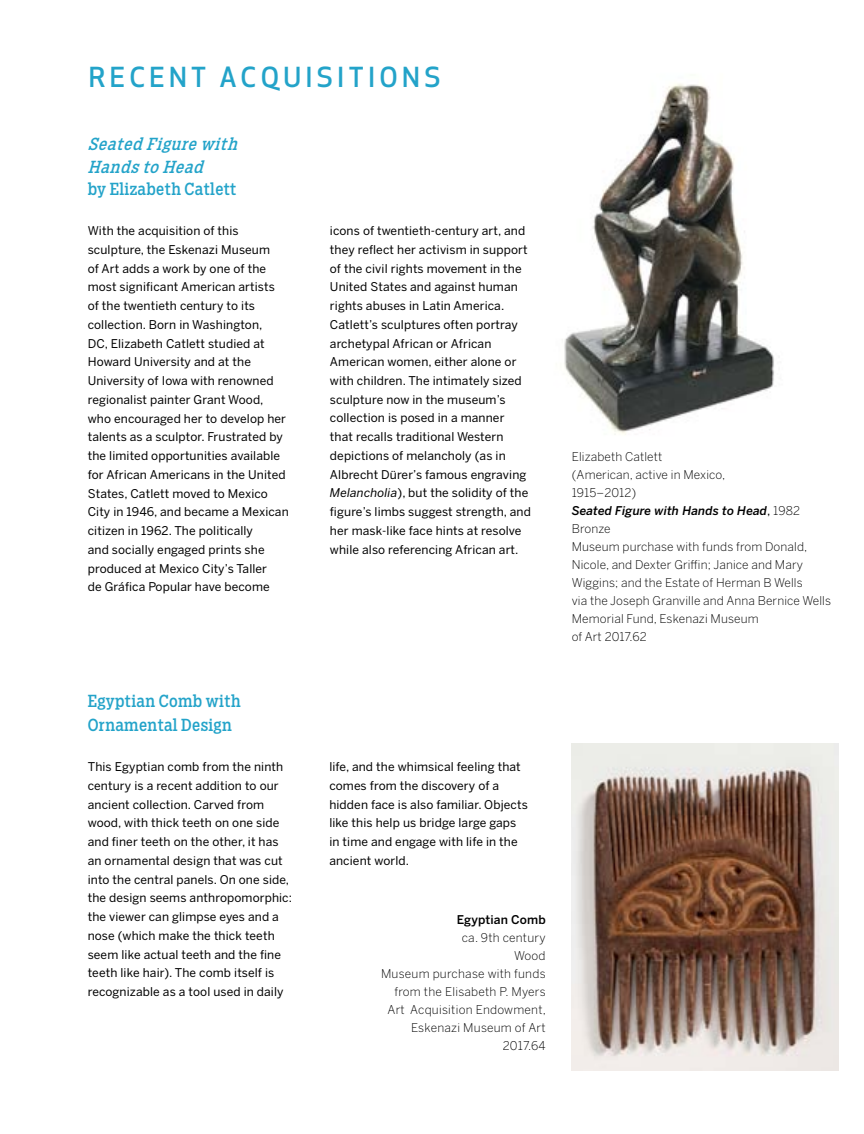
<style>
.page{position:relative;width:864px;height:1134px;background:#fff}
.page>*{position:absolute;margin:0;border:0;box-sizing:border-box;transform-origin:0 0}
.t1{font:500 27px "Apex New";letter-spacing:.16em;color:#23a3c9}
.t2{font:16.5px/24px "Salvo Serif Cond";letter-spacing:.02em;color:#23a3c9}
.t3{font:italic 16.5px/22.5px "Salvo Serif Cond";color:#23a3c9}
.t4{font:12px/18.8px "Benton Sans";letter-spacing:.01em;color:#000}
.t5{font:300 12px/18px "Benton Sans";letter-spacing:.01em;color:#000}
.t6{font:500 12px "Benton Sans";letter-spacing:.01em;color:#000}
.s1{font-style:italic}
.s2{font-weight:500;font-style:italic}
.s3{font-weight:400}
</style>
<div class="page">
<img style="left:572px;top:744px;width:266px;height:326px">
<img style="left:564px;top:83px;width:210px;height:352px">
<h1 class="t1" style="left:89px;top:59px;width:353px">RECENT ACQUISITIONS</h1>
<h2 class="t3" style="left:88px;top:133px;width:157px">Seated Figurewith<br>HandstoHead</h2>
<h2 class="t2" style="left:88px;top:177px;width:150px">by Elizabeth Catlett</h2>
<p class="t4" style="left:88px;top:221px;width:203px">With the acquisition of this sculpture, the Eskenazi Museum<br>of Art adds a work by one of the most significant American artists of the twentieth century to its collection. Born in Washington,<br>DC, Elizabeth Catlett studied at<br>Howard University and at the<br>University of Iowa with renowned regionalist painter Grant Wood, who encouraged her to develop her talents as a sculptor. Frustrated by the limited opportunities available for African Americans in the United<br>States, Catlett moved to Mexico<br>City in 1946, and became a Mexican citizen in 1962. The politically<br>and socially engaged prints she produced at Mexico City’s Taller<br>de Gráfica Popular have become</p>
<p class="t4" style="left:330px;top:221px;width:202px">icons of twentieth-century art, and they reflect her activism in support of the civil rights movement in the United States and against human rights abuses in Latin America.<br>Catlett’s sculptures often portray archetypal African or African American women, either alone or with children. The intimately sized sculpture now in the museum’s collection is posed in a manner<br>that recalls traditional Western depictions of melancholy (as in Albrecht Dürer’s famous engraving <span class="s1">Melancholia</span>), but the solidity of the figure’s limbs suggest strength, and her mask-like face hints at resolve while also referencing African art.</p>
<h2 class="t2" style="left:88px;top:689px;width:154px">Egyptian Comb with<br>Ornamental Design</h2>
<p class="t4" style="left:88px;top:757px;width:206px">This Egyptian comb from the ninth century is a recent addition to our ancient collection. Carved from wood, with thick teeth on one side and finer teeth on the other, it has an ornamental design that was cut into the central panels. On one side, the design seems anthropomorphic: the viewer can glimpse eyes and a nose (which make the thick teeth seem like actual teeth and the fine teeth like hair). The comb itself is recognizable as a tool used in daily</p>
<p class="t4" style="left:329px;top:757px;width:200px">life, and the whimsical feeling that comes from the discovery of a hidden face is also familiar. Objects like this help us bridge large gaps in time and engage with life in the ancient world.</p>
<p class="t6" style="left:457px;top:912px;width:90px">Egyptian Comb</p>
<p class="t5" style="left:381px;top:929px;width:166px;text-align:right">ca. 9th century<br>Wood<br>Museum purchase with funds from the Elisabeth P. Myers<br>Art Acquisition Endowment,<br>Eskenazi Museum of Art<br>2017.64</p>
<p class="t5" style="left:572px;top:447px;width:261px">Elizabeth Catlett<br>(American, active in Mexico,<br>1915–2012)<br><span class="s2">Seated Figure with Hands to Head</span><span class="s3">,</span> 1982<br>Bronze<br>Museum purchase with funds from Donald,<br>Nicole, and Dexter Griffin; Janice and Mary<br>Wiggins; and the Estate of Herman B Wells<br>via the Joseph Granville and Anna Bernice Wells<br>Memorial Fund, Eskenazi Museum<br>of Art 2017.62</p>
</div>
